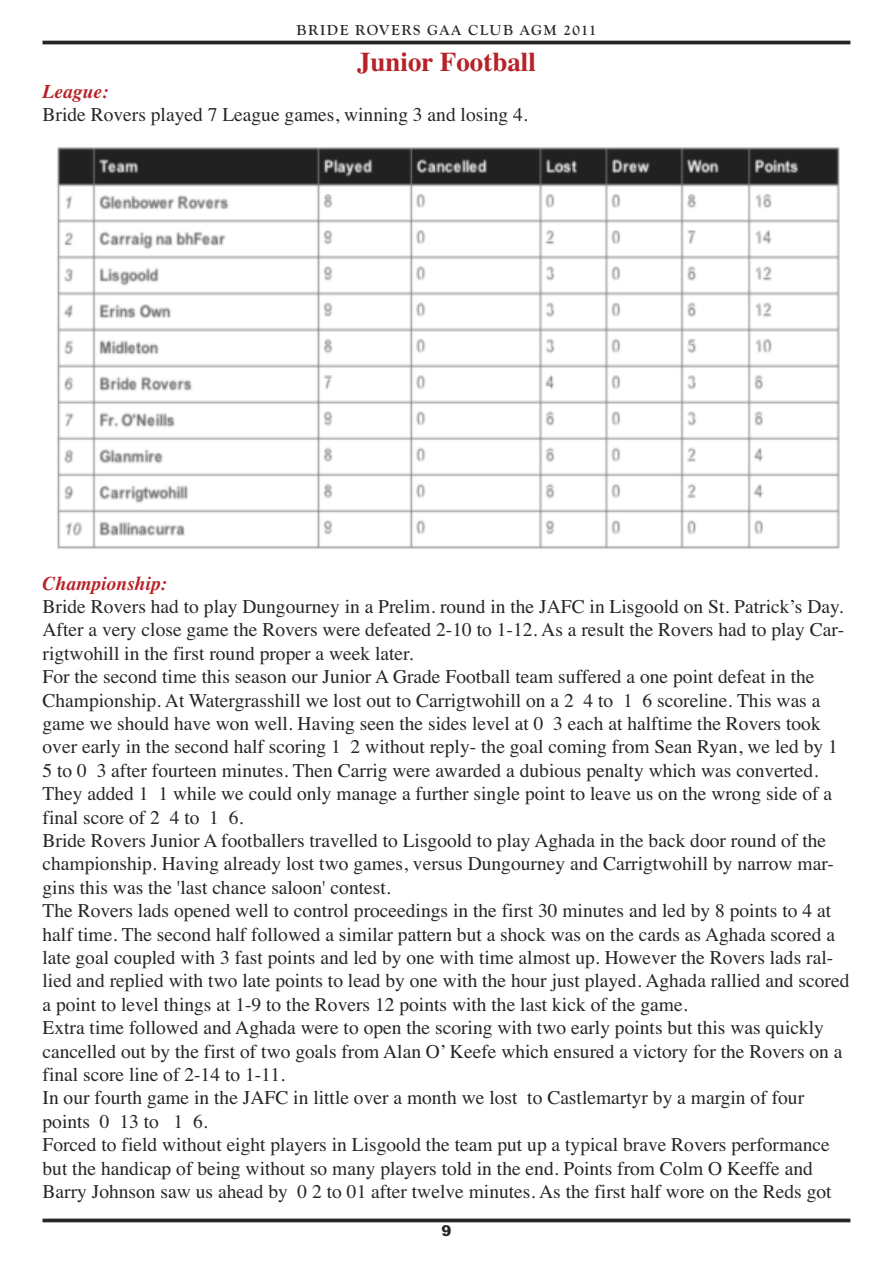
<style>
.page{position:relative;width:893px;height:1263px;background:#fff}
.page>*{position:absolute;margin:0;border:0;box-sizing:border-box;transform-origin:0 0}
.t1{font:700 27px "Times";color:#b72228}
.t2{font:19.5px/23.4px "Times";color:#272627}
.t3{font:italic 700 19.5px "Times";color:#b72228}
.t4{font:700 15px "Goudy Old Style T";letter-spacing:.1em;color:#272627}
.t5{font:900 15px "Arial";color:#272627}
</style>
<div class="page">
<hr style="left:43px;top:41px;width:807px;height:3px;background:#272627">
<svg style="left:43px;top:1218px;width:807px;height:4px;background:#474647"></svg>
<img style="left:57px;top:147px;width:783px;height:402px">
<p class="t4" style="left:297px;top:21px;width:301px">BRIDE ROVERS GAA CLUB AGM 2011</p>
<h1 class="t1" style="left:357px;top:46px;width:180px">Junior Football</h1>
<p class="t3" style="left:43px;top:80px;width:68px">League:</p>
<p class="t2" style="left:43px;top:103px;width:487px">Bride Rovers played 7 League games, winning 3 and losing 4.</p>
<p class="t3" style="left:43px;top:571px;width:126px">Championship:</p>
<p class="t2" style="left:43px;top:594px;width:808px">Bride Rovers had to play Dungourney in a Prelim. round in the JAFC in Lisgoold on St. Patrick’s Day.<br>After a very close game the Rovers were defeated 2-10 to 1-12. As a result the Rovers had to play Car&shy;rigtwohill in the first round proper a week later.<br>For the second time this season our Junior A Grade Football team suffered a one point defeat in the Championship. At Watergrasshill we lost out to Carrigtwohill on a 2 4 to 1 6 scoreline. This was a game we should have won well. Having seen the sides level at 0 3 each at halftime the Rovers took over early in the second half scoring 1 2 without reply- the goal coming from Sean Ryan, we led by 1<br>5 to 0 3 after fourteen minutes. Then Carrig were awarded a dubious penalty which was converted.<br>They added 1 1 while we could only manage a further single point to leave us on the wrong side of a final score of 2 4 to 1 6.<br>Bride Rovers Junior A footballers travelled to Lisgoold to play Aghada in the back door round of the championship. Having already lost two games, versus Dungourney and Carrigtwohill by narrow mar&shy;gins this was the 'last chance saloon' contest.<br>The Rovers lads opened well to control proceedings in the first 30 minutes and led by 8 points to 4 at half time. The second half followed a similar pattern but a shock was on the cards as Aghada scored a late goal coupled with 3 fast points and led by one with time almost up. However the Rovers lads ral&shy;lied and replied with two late points to lead by one with the hour just played. Aghada rallied and scored a point to level things at 1-9 to the Rovers 12 points with the last kick of the game.<br>Extra time followed and Aghada were to open the scoring with two early points but this was quickly cancelled out by the first of two goals from Alan O’ Keefe which ensured a victory for the Rovers on a final score line of 2-14 to 1-11.<br>In our fourth game in the JAFC in little over a month we lost to Castlemartyr by a margin of four points 0 13 to 1 6.<br>Forced to field without eight players in Lisgoold the team put up a typical brave Rovers performance but the handicap of being without so many players told in the end. Points from Colm O Keeffe and Barry Johnson saw us ahead by 0 2 to 01 after twelve minutes. As the first half wore on the Reds got</p>
<p class="t5" style="left:441px;top:1222px;width:12px">9</p>
</div>
